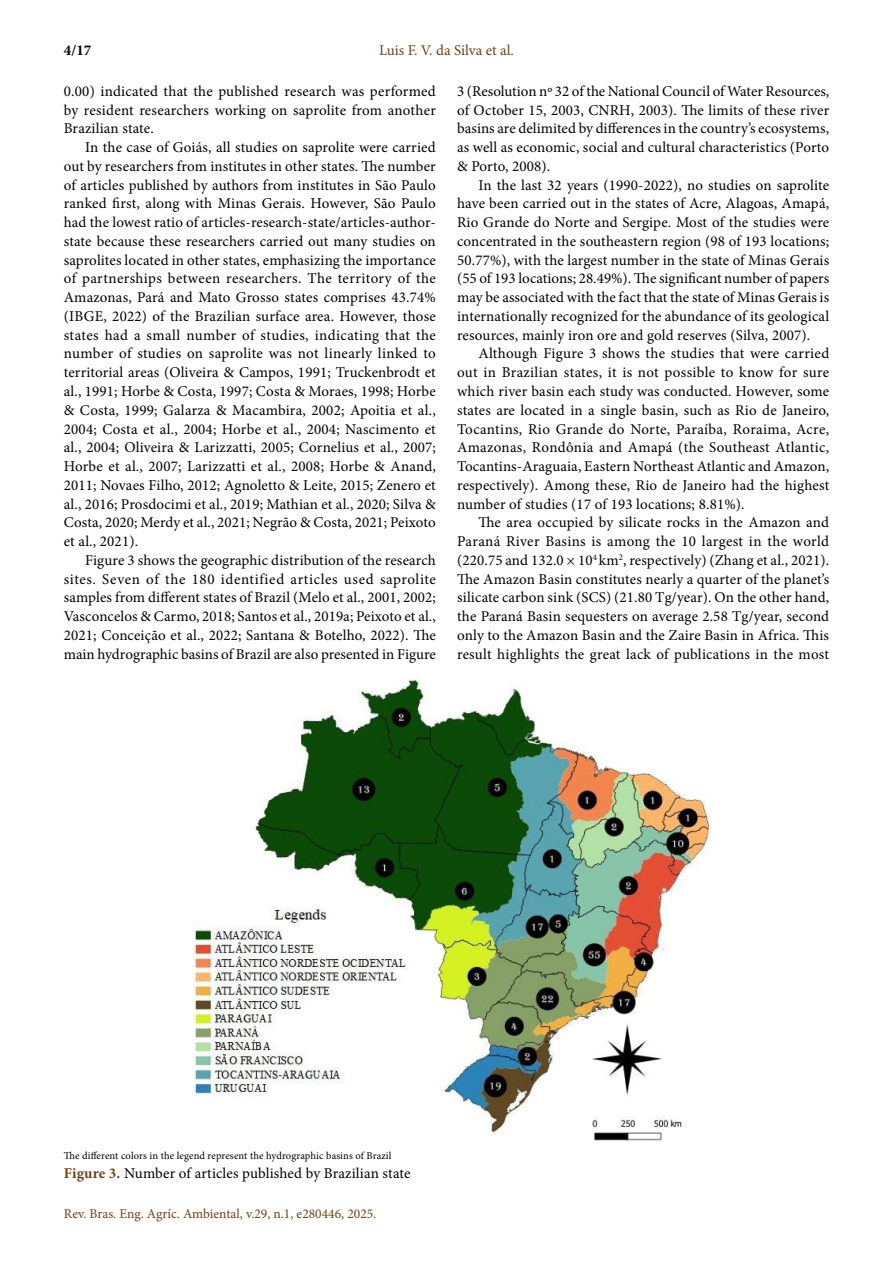
<style>
.page{position:relative;width:893px;height:1263px;background:#fff}
.page>*{position:absolute;margin:0;border:0;box-sizing:border-box;transform-origin:0 0}
.t1{font:15px/18.8px "Minion Pro";letter-spacing:.005em;color:#000;text-align:justify}
.t2{font:15px "Minion Pro";color:#6c4119}
.t3{font:700 15px "Minion Pro";color:#000}
.t4{font:13.5px "Minion Pro";color:#6c4119}
.t5{font:10.5px "Minion Pro";letter-spacing:.005em;color:#000}
.s1{font-weight:700;color:#6c4119}
</style>
<div class="page">
<img style="left:193px;top:680px;width:518px;height:461px">
<p class="t3" style="left:64px;top:40px;width:29px">4/17</p>
<p class="t2" style="left:379px;top:40px;width:136px">Luis F. V. da Silva et al.</p>
<p class="t1" style="left:64px;top:82px;width:374px">0.00) indicated that the published research was performed by resident researchers working on saprolite from another Brazilian state.</p>
<p class="t1" style="left:64px;top:138px;width:374px;text-indent:21px">In the case of Goiás, all studies on saprolite were carried out by researchers from institutes in other states. The number of articles published by authors from institutes in São Paulo ranked first, along with Minas Gerais. However, São Paulo had the lowest ratio of articles-research-state/articles-author&shy;state because these researchers carried out many studies on saprolites located in other states, emphasizing the importance of partnerships between researchers. The territory of the Amazonas, Pará and Mato Grosso states comprises 43.74% (IBGE, 2022) of the Brazilian surface area. However, those states had a small number of studies, indicating that the number of studies on saprolite was not linearly linked to territorial areas (Oliveira &amp; Campos, 1991; Truckenbrodt et al., 1991; Horbe &amp; Costa, 1997; Costa &amp; Moraes, 1998; Horbe &amp; Costa, 1999; Galarza &amp; Macambira, 2002; Apoitia et al., 2004; Costa et al., 2004; Horbe et al., 2004; Nascimento et al., 2004; Oliveira &amp; Larizzatti, 2005; Cornelius et al., 2007; Horbe et al., 2007; Larizzatti et al., 2008; Horbe &amp; Anand, 2011; Novaes Filho, 2012; Agnoletto &amp; Leite, 2015; Zenero et al., 2016; Prosdocimi et al., 2019; Mathian et al., 2020; Silva &amp; Costa, 2020; Merdy et al., 2021; Negrão &amp; Costa, 2021; Peixoto et al., 2021).</p>
<p class="t1" style="left:64px;top:551px;width:374px;text-indent:21px">Figure 3 shows the geographic distribution of the research sites. Seven of the 180 identified articles used saprolite samples from different states of Brazil (Melo et al., 2001, 2002; Vasconcelos &amp; Carmo, 2018; Santos et al., 2019a; Peixoto et al., 2021; Conceição et al., 2022; Santana &amp; Botelho, 2022). The main hydrographic basins of Brazil are also presented in Figure</p>
<p class="t1" style="left:457px;top:82px;width:374px">3 (Resolution nº 32 of the National Council of Water Resources, of October 15, 2003, CNRH, 2003). The limits of these river basins are delimited by differences in the country’s ecosystems, as well as economic, social and cultural characteristics (Porto &amp; Porto, 2008).</p>
<p class="t1" style="left:457px;top:176px;width:374px;text-indent:21px">In the last 32 years (1990-2022), no studies on saprolite have been carried out in the states of Acre, Alagoas, Amapá, Rio Grande do Norte and Sergipe. Most of the studies were concentrated in the southeastern region (98 of 193 locations; 50.77%), with the largest number in the state of Minas Gerais (55 of 193 locations; 28.49%). The significant number of papers may be associated with the fact that the state of Minas Gerais is internationally recognized for the abundance of its geological resources, mainly iron ore and gold reserves (Silva, 2007).</p>
<p class="t1" style="left:457px;top:344px;width:374px;text-indent:21px">Although Figure 3 shows the studies that were carried out in Brazilian states, it is not possible to know for sure which river basin each study was conducted. However, some states are located in a single basin, such as Rio de Janeiro, Tocantins, Rio Grande do Norte, Paraíba, Roraima, Acre, Amazonas, Rondônia and Amapá (the Southeast Atlantic, Tocantins-Araguaia, Eastern Northeast Atlantic and Amazon, respectively). Among these, Rio de Janeiro had the highest number of studies (17 of 193 locations; 8.81%).</p>
<p class="t1" style="left:457px;top:513px;width:374px;text-indent:21px">The area occupied by silicate rocks in the Amazon and Paraná River Basins is among the 10 largest in the world (220.75 and 132.0 × 10<sup>4</sup> km<sup>2</sup>, respectively) (Zhang et al., 2021).<br>The Amazon Basin constitutes nearly a quarter of the planet’s silicate carbon sink (SCS) (21.80 Tg/year). On the other hand, the Paraná Basin sequesters on average 2.58 Tg/year, second only to the Amazon Basin and the Zaire Basin in Africa. This result highlights the great lack of publications in the most</p>
<p class="t5" style="left:64px;top:1149px;width:329px">The different colors in the legend represent the hydrographic basins of Brazil</p>
<p class="t1" style="left:64px;top:1164px;width:348px"><span class="s1">Figure 3.</span> Number of articles published by Brazilian state</p>
<p class="t4" style="left:64px;top:1204px;width:314px">Rev. Bras. Eng. Agríc. Ambiental, v.29, n.1, e280446, 2025.</p>
</div>
